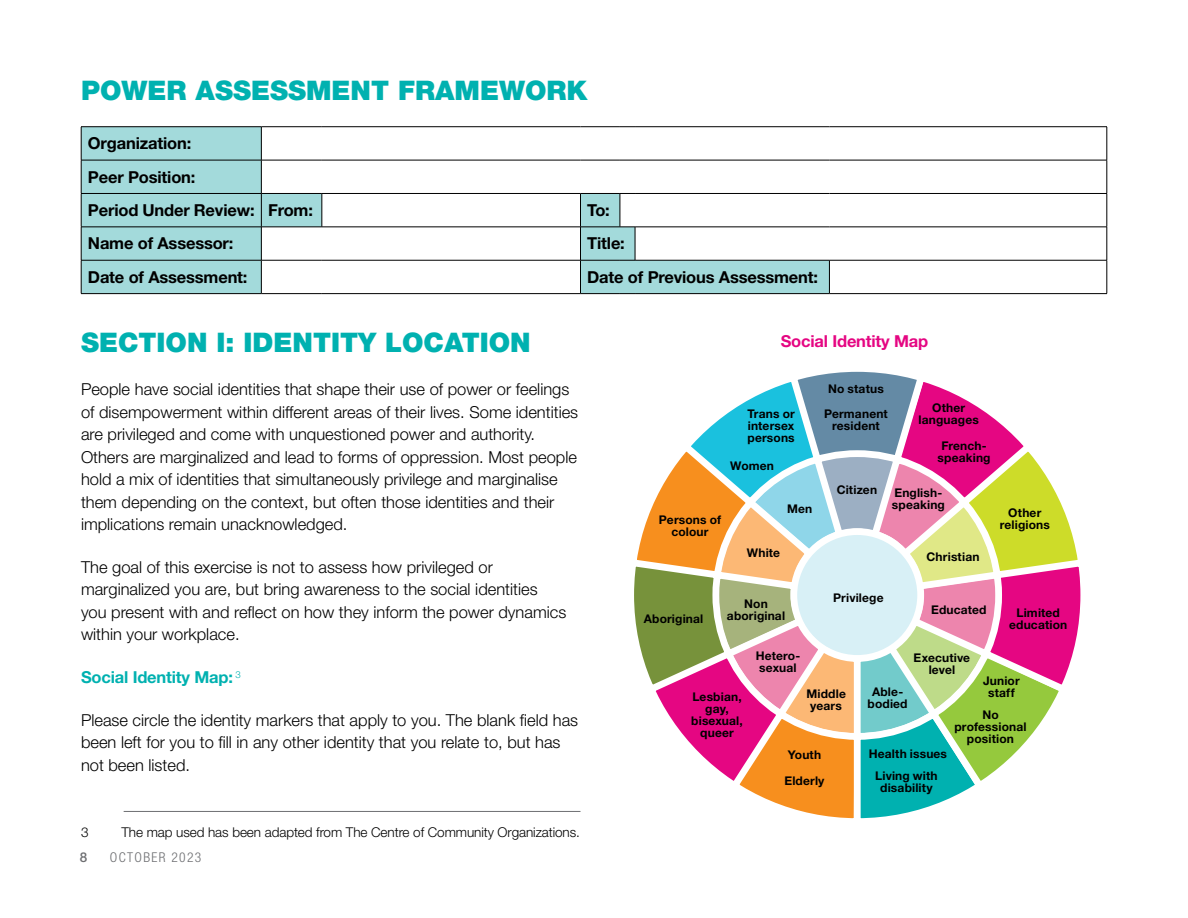
<style>
.page{position:relative;width:1188px;height:918px;background:#fff}
.page>*{position:absolute;margin:0;border:0;box-sizing:border-box;transform-origin:0 0}
.t1{font:900 27px "Helvetica Neue LT Std";color:#00b1b0}
.t2{font:300 16.5px/22.5px "Helvetica Neue LT Std";color:#000}
.t3{font:700 16.5px/33.5px "Helvetica Neue LT Std";letter-spacing:-.01em;color:#000}
.t4{font:700 16.5px "Helvetica Neue LT Std";letter-spacing:-.01em;color:#00b1b0}
.t5{font:700 16.5px "Helvetica Neue LT Std";letter-spacing:-.01em;color:#e50682}
.t6{font:300 13.5px "Helvetica Neue LT Std";letter-spacing:-.005em;color:#000}
.t7{font:300 condensed 13.5px "Helvetica Neue LT Std";letter-spacing:.1em;color:#6d6e71}
.t8{font:500 13.5px "Helvetica Neue LT Std";color:#6d6e71}
.t9{font:700 12px/12px "Helvetica Neue LT Std";letter-spacing:.015em;color:#000;text-align:center}
</style>
<div class="page">
<svg style="left:82px;top:127px;width:747px;height:166px"></svg>
<hr style="left:81px;top:126px;width:180px;height:1px;background:#000">
<hr style="left:81px;top:127px;width:1px;height:33px;background:#000">
<hr style="left:261px;top:126px;width:61px;height:1px;background:#000">
<hr style="left:261px;top:127px;width:1px;height:33px;background:#000">
<hr style="left:322px;top:126px;width:258px;height:1px;background:#000">
<hr style="left:580px;top:126px;width:40px;height:1px;background:#000">
<svg style="left:620px;top:126px;width:15px;height:1px"></svg>
<hr style="left:635px;top:126px;width:194px;height:1px;background:#000">
<hr style="left:829px;top:126px;width:278px;height:1px;background:#000">
<hr style="left:1107px;top:127px;width:1px;height:33px;background:#000">
<hr style="left:81px;top:160px;width:180px;height:1px;background:#000">
<hr style="left:81px;top:160px;width:1px;height:33px;background:#000">
<hr style="left:261px;top:160px;width:61px;height:1px;background:#000">
<hr style="left:261px;top:160px;width:1px;height:33px;background:#000">
<hr style="left:322px;top:160px;width:258px;height:1px;background:#000">
<hr style="left:580px;top:160px;width:40px;height:1px;background:#000">
<svg style="left:620px;top:160px;width:15px;height:1px"></svg>
<hr style="left:635px;top:160px;width:194px;height:1px;background:#000">
<hr style="left:829px;top:160px;width:278px;height:1px;background:#000">
<hr style="left:1107px;top:160px;width:1px;height:33px;background:#000">
<hr style="left:81px;top:193px;width:180px;height:1px;background:#000">
<hr style="left:81px;top:194px;width:1px;height:33px;background:#000">
<hr style="left:261px;top:193px;width:61px;height:1px;background:#000">
<hr style="left:261px;top:194px;width:1px;height:33px;background:#000">
<hr style="left:322px;top:193px;width:258px;height:1px;background:#000">
<hr style="left:322px;top:194px;width:1px;height:33px;background:#000">
<hr style="left:580px;top:193px;width:40px;height:1px;background:#000">
<hr style="left:580px;top:194px;width:1px;height:33px;background:#000">
<svg style="left:620px;top:193px;width:15px;height:1px"></svg>
<hr style="left:620px;top:194px;width:1px;height:33px;background:#000">
<hr style="left:635px;top:193px;width:194px;height:1px;background:#000">
<hr style="left:829px;top:193px;width:278px;height:1px;background:#000">
<hr style="left:1107px;top:194px;width:1px;height:33px;background:#000">
<hr style="left:81px;top:227px;width:180px;height:1px;background:#000">
<hr style="left:81px;top:227px;width:1px;height:33px;background:#000">
<hr style="left:261px;top:227px;width:61px;height:1px;background:#000">
<hr style="left:261px;top:227px;width:1px;height:33px;background:#000">
<hr style="left:322px;top:227px;width:258px;height:1px;background:#000">
<hr style="left:580px;top:227px;width:40px;height:1px;background:#000">
<hr style="left:580px;top:227px;width:1px;height:33px;background:#000">
<svg style="left:620px;top:227px;width:15px;height:1px"></svg>
<hr style="left:635px;top:227px;width:194px;height:1px;background:#000">
<hr style="left:635px;top:227px;width:1px;height:33px;background:#000">
<hr style="left:829px;top:227px;width:278px;height:1px;background:#000">
<hr style="left:1107px;top:227px;width:1px;height:33px;background:#000">
<hr style="left:81px;top:260px;width:180px;height:1px;background:#000">
<hr style="left:81px;top:260px;width:1px;height:33px;background:#000">
<hr style="left:261px;top:260px;width:61px;height:1px;background:#000">
<hr style="left:261px;top:260px;width:1px;height:33px;background:#000">
<hr style="left:322px;top:260px;width:258px;height:1px;background:#000">
<hr style="left:580px;top:260px;width:40px;height:1px;background:#000">
<hr style="left:580px;top:260px;width:1px;height:33px;background:#000">
<svg style="left:620px;top:260px;width:15px;height:1px"></svg>
<hr style="left:635px;top:260px;width:194px;height:1px;background:#000">
<hr style="left:829px;top:260px;width:278px;height:1px;background:#000">
<hr style="left:829px;top:260px;width:1px;height:33px;background:#000">
<hr style="left:1107px;top:260px;width:1px;height:33px;background:#000">
<hr style="left:81px;top:293px;width:180px;height:1px;background:#000">
<hr style="left:261px;top:293px;width:61px;height:1px;background:#000">
<hr style="left:322px;top:293px;width:258px;height:1px;background:#000">
<hr style="left:580px;top:293px;width:40px;height:1px;background:#000">
<svg style="left:620px;top:293px;width:15px;height:1px"></svg>
<hr style="left:635px;top:293px;width:194px;height:1px;background:#000">
<hr style="left:829px;top:293px;width:278px;height:1px;background:#000">
<svg style="left:634px;top:371px;width:447px;height:448px"></svg>
<hr style="left:124px;top:811px;width:456px;height:1px;background:#6d6e71">
<h1 class="t1" style="left:81px;top:75px;width:508px">POWER ASSESSMENT FRAMEWORK</h1>
<p class="t3" style="left:88px;top:126px;width:227px">Organization:<br>Peer Position:<br>Period Under Review: From:</p>
<p class="t3" style="left:587px;top:193px;width:24px">To:</p>
<p class="t3" style="left:88px;top:226px;width:147px">Name of Assessor:</p>
<p class="t3" style="left:587px;top:226px;width:39px">Title:</p>
<p class="t3" style="left:88px;top:260px;width:161px">Date of Assessment:</p>
<p class="t3" style="left:587px;top:260px;width:232px">Date of Previous Assessment:</p>
<h1 class="t1" style="left:81px;top:327px;width:451px">SECTION I: IDENTITY LOCATION</h1>
<p class="t2" style="left:81px;top:378px;width:499px">People have social identities that shape their use of power or feelings of disempowerment within different areas of their lives. Some identities are privileged and come with unquestioned power and authority.<br>Others are marginalized and lead to forms of oppression. Most people hold a mix of identities that simultaneously privilege and marginalise them depending on the context, but often those identities and their implications remain unacknowledged.</p>
<p class="t2" style="left:81px;top:555px;width:487px">The goal of this exercise is not to assess how privileged or marginalized you are, but bring awareness to the social identities you present with and reflect on how they inform the power dynamics within your workplace.</p>
<p class="t4" style="left:81px;top:667px;width:161px">Social Identity Map: <sup>3</sup></p>
<p class="t2" style="left:81px;top:708px;width:499px">Please circle the identity markers that apply to you. The blank field has been left for you to fill in any other identity that you relate to, but has not been listed.</p>
<p class="t6" style="left:81px;top:824px;width:9px">3</p>
<p class="t6" style="left:122px;top:824px;width:460px">The map used has been adapted from The Centre of Community Organizations.</p>
<p class="t8" style="left:80px;top:849px;width:9px">8</p>
<p class="t7" style="left:110px;top:850px;width:93px">OCTOBER 2023</p>
<p class="t5" style="left:781px;top:331px;width:149px">Social Identity Map</p>
<p class="t9" style="left:747px;top:408px;width:49px;text-align:justify">Trans or intersex persons</p>
<p class="t9" style="left:730px;top:459px;width:45px">Women</p>
<p class="t9" style="left:659px;top:513px;width:64px">Persons of colour</p>
<p class="t9" style="left:787px;top:503px;width:27px">Men</p>
<p class="t9" style="left:747px;top:546px;width:35px">White</p>
<p class="t9" style="left:644px;top:612px;width:61px">Aboriginal</p>
<p class="t9" style="left:727px;top:597px;width:60px">Non aboriginal</p>
<p class="t9" style="left:756px;top:650px;width:46px">Hetero&shy;sexual</p>
<p class="t9" style="left:824px;top:376px;width:65px;line-height:24.9px">No status<br>Permanent</p>
<p class="t9" style="left:832px;top:420px;width:49px">resident</p>
<p class="t9" style="left:919px;top:402px;width:62px">Other languages</p>
<p class="t9" style="left:938px;top:440px;width:55px">French&shy;speaking</p>
<p class="t9" style="left:837px;top:483px;width:42px">Citizen</p>
<p class="t9" style="left:892px;top:486px;width:55px;text-align:left">English&shy;speaking</p>
<p class="t9" style="left:927px;top:551px;width:54px">Christian</p>
<p class="t9" style="left:1000px;top:507px;width:52px">Other religions</p>
<p class="t9" style="left:833px;top:591px;width:52px">Privilege</p>
<p class="t9" style="left:931px;top:603px;width:57px">Educated</p>
<p class="t9" style="left:914px;top:651px;width:58px">Executive level</p>
<p class="t9" style="left:1009px;top:607px;width:60px">Limited education</p>
<p class="t9" style="left:691px;top:690px;width:53px">Lesbian, gay, bisexual, queer</p>
<p class="t9" style="left:806px;top:687px;width:41px">Middle years</p>
<p class="t9" style="left:868px;top:686px;width:42px">Able&shy;bodied</p>
<p class="t9" style="left:788px;top:749px;width:35px">Youth</p>
<p class="t9" style="left:784px;top:774px;width:42px">Elderly</p>
<p class="t9" style="left:869px;top:742px;width:80px;line-height:22.5px">Health issues<br>Living with</p>
<p class="t9" style="left:880px;top:782px;width:54px">disability</p>
<p class="t9" style="left:983px;top:674px;width:38px">Junior staff</p>
<p class="t9" style="left:954px;top:708px;width:74px">No professional position</p>
</div>
